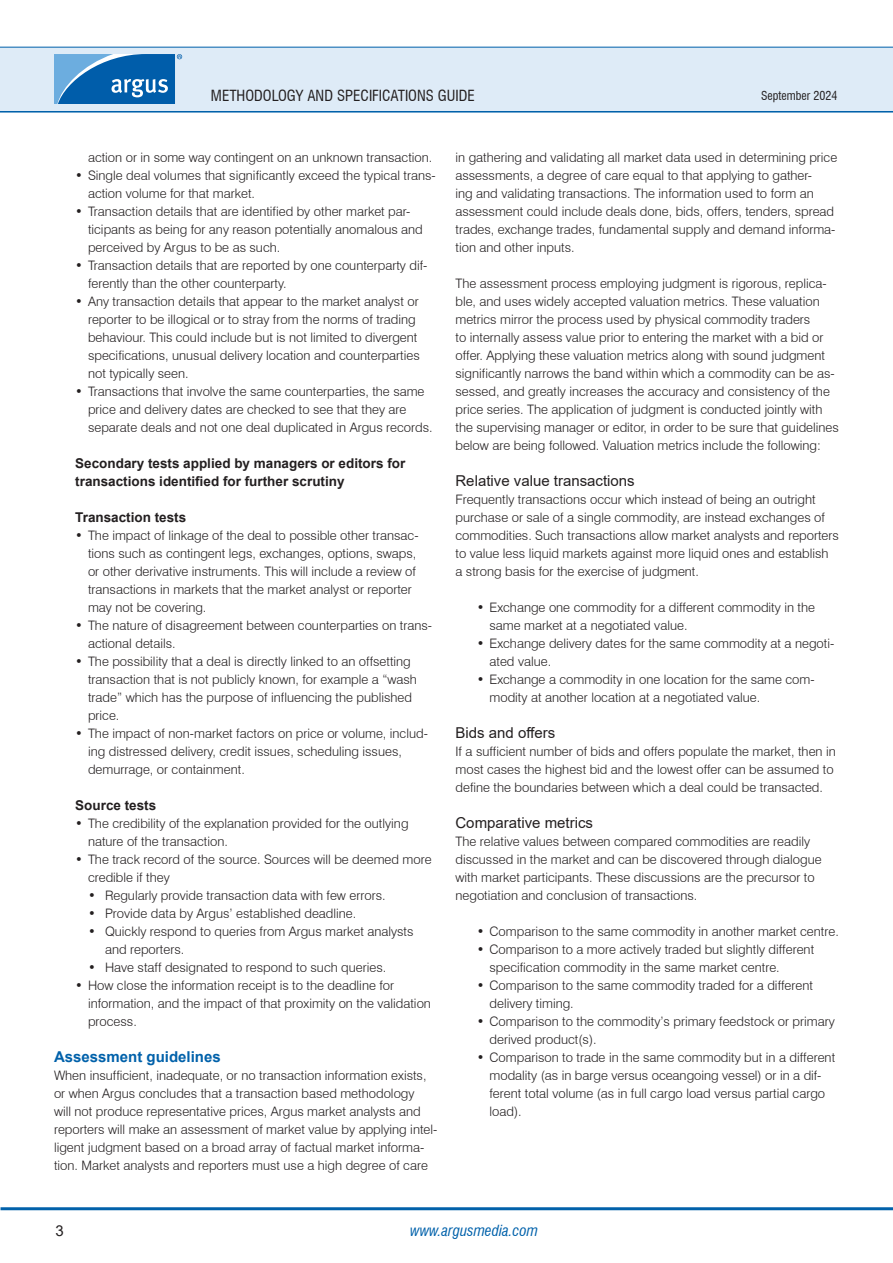
<style>
.page{position:relative;width:893px;height:1263px;background:#fff}
.page>*{position:absolute;margin:0;border:0;box-sizing:border-box;transform-origin:0 0}
.H3_-_headline__no_bold__-_old_H5{font:15px "Arial";color:#231f20}
.t1{font:condensed 15px "Swiss 721 BT";color:#231f20}
.H2_-_Bold_headline_-_old_H4{font:700 15px "Arial";color:#0161aa}
.t2{font:italic condensed 15px "Swiss 721 BT";color:#0161aa}
.B1_-_Bullet_list_header_-_old_H6{font:700 13.5px/18px "Arial";color:#231f20}
.P1_-_Body_Text{font:300 13.05px/18px "Swiss 721 BT";color:#231f20}
.t3{font:condensed 12px "Swiss 721 BT";color:#231f20}
</style>
<div class="page">
<hr style="left:0;top:110px;width:893px;height:3px;background:#0161aa">
<div style="left:0;top:47px;width:893px;height:64px;background:#deebf7"></div>
<hr style="left:0;top:47px;width:893px;height:1px;background:#0161aa">
<hr style="left:1px;top:1207px;width:892px;height:3px;background:#0161aa">
<svg style="left:54px;top:54px;width:128px;height:50px"></svg>
<p class="t1" style="left:211px;top:86px;width:265px">METHODOLOGY AND SPECIFICATIONS GUIDE</p>
<p class="t3" style="left:761px;top:88px;width:78px">September 2024</p>
<p class="P1_-_Body_Text" style="left:88px;top:148px;width:346px">action or in some way contingent on an unknown transaction.</p>
<p class="P1_-_Body_Text" style="left:88px;top:166px;width:349px;text-indent:-13px">• Single deal volumes that significantly exceed the typical trans&shy;action volume for that market.</p>
<p class="P1_-_Body_Text" style="left:88px;top:202px;width:336px;text-indent:-13px">• Transaction details that are identified by other market par&shy;ticipants as being for any reason potentially anomalous and perceived by Argus to be as such.</p>
<p class="P1_-_Body_Text" style="left:88px;top:256px;width:341px;text-indent:-13px">• Transaction details that are reported by one counterparty dif&shy;ferently than the other counterparty.</p>
<p class="P1_-_Body_Text" style="left:88px;top:292px;width:333px;text-indent:-13px">• Any transaction details that appear to the market analyst or reporter to be illogical or to stray from the norms of trading behaviour. This could include but is not limited to divergent specifications, unusual delivery location and counterparties not typically seen.</p>
<p class="P1_-_Body_Text" style="left:88px;top:382px;width:346px;text-indent:-13px">• Transactions that involve the same counterparties, the same price and delivery dates are checked to see that they are separate deals and not one deal duplicated in Argus records.</p>
<p class="B1_-_Bullet_list_header_-_old_H6" style="left:75px;top:454px;width:332px">Secondary tests applied by managers or editors for transactions identified for further scrutiny</p>
<p class="B1_-_Bullet_list_header_-_old_H6" style="left:75px;top:508px;width:113px">Transaction tests</p>
<p class="P1_-_Body_Text" style="left:88px;top:526px;width:332px;text-indent:-13px">• The impact of linkage of the deal to possible other transac&shy;tions such as contingent legs, exchanges, options, swaps, or other derivative instruments. This will include a review of transactions in markets that the market analyst or reporter may not be covering.</p>
<p class="P1_-_Body_Text" style="left:88px;top:616px;width:346px;text-indent:-13px">• The nature of disagreement between counterparties on trans&shy;actional details.</p>
<p class="P1_-_Body_Text" style="left:88px;top:652px;width:330px;text-indent:-13px">• The possibility that a deal is directly linked to an offsetting transaction that is not publicly known, for example a “wash trade” which has the purpose of influencing the published price.</p>
<p class="P1_-_Body_Text" style="left:88px;top:724px;width:341px;text-indent:-13px">• The impact of non-market factors on price or volume, includ&shy;ing distressed delivery, credit issues, scheduling issues, demurrage, or containment.</p>
<p class="B1_-_Bullet_list_header_-_old_H6" style="left:75px;top:796px;width:83px">Source tests</p>
<p class="P1_-_Body_Text" style="left:88px;top:814px;width:322px;text-indent:-13px">• The credibility of the explanation provided for the outlying nature of the transaction.</p>
<p class="P1_-_Body_Text" style="left:88px;top:850px;width:345px;text-indent:-13px">• The track record of the source. Sources will be deemed more credible if they</p>
<p class="P1_-_Body_Text" style="left:88px;top:886px;width:299px">• Regularly provide transaction data with few errors.</p>
<p class="P1_-_Body_Text" style="left:88px;top:904px;width:270px">• Provide data by Argus’ established deadline.</p>
<p class="P1_-_Body_Text" style="left:105px;top:922px;width:310px;text-indent:-17px">• Quickly respond to queries from Argus market analysts and reporters.</p>
<p class="P1_-_Body_Text" style="left:88px;top:958px;width:300px">• Have staff designated to respond to such queries.</p>
<p class="P1_-_Body_Text" style="left:88px;top:976px;width:344px;text-indent:-13px">• How close the information receipt is to the deadline for information, and the impact of that proximity on the validation process.</p>
<p class="H2_-_Bold_headline_-_old_H4" style="left:54px;top:1046px;width:168px">Assessment guidelines</p>
<p class="P1_-_Body_Text" style="left:54px;top:1066px;width:385px">When insufficient, inadequate, or no transaction information exists, or when Argus concludes that a transaction based methodology<br>will not produce representative prices, Argus market analysts and reporters will make an assessment of market value by applying intel&shy;ligent judgment based on a broad array of factual market informa&shy;tion. Market analysts and reporters must use a high degree of care</p>
<p class="P1_-_Body_Text" style="left:455px;top:148px;width:383px">in gathering and validating all market data used in determining price assessments, a degree of care equal to that applying to gather-<br>ing and validating transactions. The information used to form an assessment could include deals done, bids, offers, tenders, spread trades, exchange trades, fundamental supply and demand informa&shy;tion and other inputs.</p>
<p class="P1_-_Body_Text" style="left:455px;top:274px;width:385px">The assessment process employing judgment is rigorous, replica&shy;ble, and uses widely accepted valuation metrics. These valuation metrics mirror the process used by physical commodity traders<br>to internally assess value prior to entering the market with a bid or offer. Applying these valuation metrics along with sound judgment significantly narrows the band within which a commodity can be as&shy;sessed, and greatly increases the accuracy and consistency of the price series. The application of judgment is conducted jointly with the supervising manager or editor, in order to be sure that guidelines below are being followed. Valuation metrics include the following:</p>
<p class="H3_-_headline__no_bold__-_old_H5" style="left:455px;top:470px;width:181px">Relative value transactions</p>
<p class="P1_-_Body_Text" style="left:455px;top:490px;width:385px">Frequently transactions occur which instead of being an outright purchase or sale of a single commodity, are instead exchanges of commodities. Such transactions allow market analysts and reporters to value less liquid markets against more liquid ones and establish<br>a strong basis for the exercise of judgment.</p>
<p class="P1_-_Body_Text" style="left:489px;top:598px;width:327px;text-indent:-13px">• Exchange one commodity for a different commodity in the same market at a negotiated value.</p>
<p class="P1_-_Body_Text" style="left:489px;top:634px;width:346px;text-indent:-13px">• Exchange delivery dates for the same commodity at a negoti&shy;ated value.</p>
<p class="P1_-_Body_Text" style="left:489px;top:670px;width:327px;text-indent:-13px">• Exchange a commodity in one location for the same com&shy;modity at another location at a negotiated value.</p>
<p class="H3_-_headline__no_bold__-_old_H5" style="left:455px;top:722px;width:101px">Bids and offers</p>
<p class="P1_-_Body_Text" style="left:455px;top:742px;width:382px">If a sufficient number of bids and offers populate the market, then in most cases the highest bid and the lowest offer can be assumed to define the boundaries between which a deal could be transacted.</p>
<p class="H3_-_headline__no_bold__-_old_H5" style="left:455px;top:812px;width:139px">Comparative metrics</p>
<p class="P1_-_Body_Text" style="left:455px;top:832px;width:368px">The relative values between compared commodities are readily discussed in the market and can be discovered through dialogue with market participants. These discussions are the precursor to negotiation and conclusion of transactions.</p>
<p class="P1_-_Body_Text" style="left:477px;top:922px;width:364px">• Comparison to the same commodity in another market centre.</p>
<p class="P1_-_Body_Text" style="left:489px;top:940px;width:326px;text-indent:-13px">• Comparison to a more actively traded but slightly different specification commodity in the same market centre.</p>
<p class="P1_-_Body_Text" style="left:489px;top:976px;width:325px;text-indent:-13px">• Comparison to the same commodity traded for a different delivery timing.</p>
<p class="P1_-_Body_Text" style="left:489px;top:1012px;width:347px;text-indent:-13px">• Comparison to the commodity’s primary feedstock or primary derived product(s).</p>
<p class="P1_-_Body_Text" style="left:489px;top:1048px;width:347px;text-indent:-13px">• Comparison to trade in the same commodity but in a different modality (as in barge versus oceangoing vessel) or in a dif&shy;ferent total volume (as in full cargo load versus partial cargo load).</p>
<p class="H3_-_headline__no_bold__-_old_H5" style="left:55px;top:1220px;width:10px">3</p>
<p class="t2" style="left:410px;top:1221px;width:129px">www.argusmedia.com</p>
</div>
